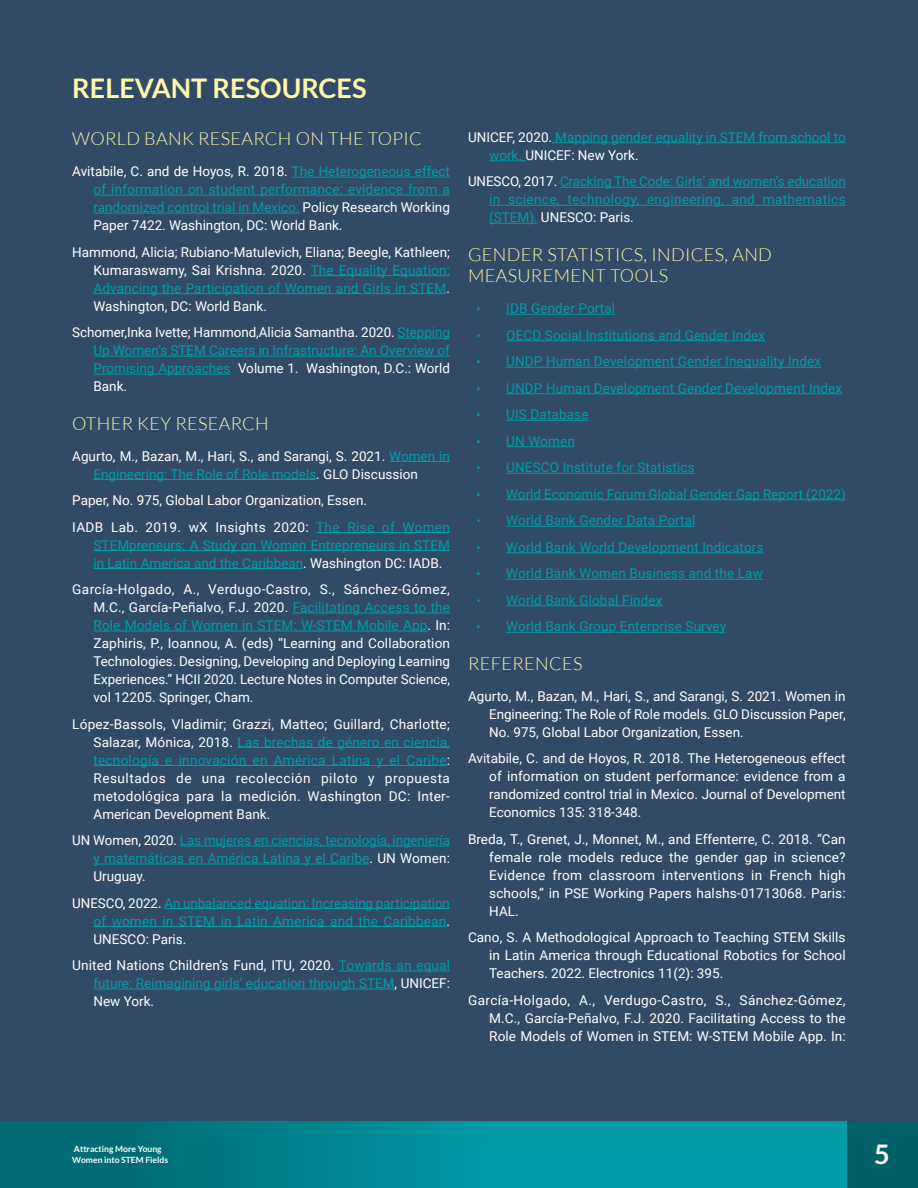
<style>
.page{position:relative;width:918px;height:1188px;background:#fff}
.page>*{position:absolute;margin:0;border:0;box-sizing:border-box;transform-origin:0 0}
.t1{font:700 27px "Lato";color:#fff7a9}
.t2{font:700 27px "Lato";color:#fff}
.t3{font:300 18px/21.6px "Lato";letter-spacing:.02em;color:#fff7a9}
.t4{font:13.5px/18px "Roboto";color:#fff;text-align:justify}
.t5{font:13.5px/18px "Roboto";letter-spacing:.005em;color:#009ca7;text-align:justify}
.t6{font:700 8.55px/10.4px "Lato";color:#fff}
.s1{color:#fff}
.s2{color:#009ca7}
.s3{font-size:12px}
</style>
<div class="page">
<div style="left:846px;top:1120px;width:72px;height:68px;background:#006068"></div>
<div style="left:0;top:1120px;width:846px;height:68px;background:#009ca7"></div>
<div style="left:0;top:1120px;width:538px;height:68px;background:linear-gradient(to right,#00646c,#009da8)"></div>
<div style="left:0;top:0;width:918px;height:1120px;background:#314b67"></div>
<hr style="left:292px;top:177px;width:158px;height:1px;background:#009ca7">
<hr style="left:94px;top:195px;width:356px;height:1px;background:#009ca7">
<hr style="left:94px;top:213px;width:206px;height:1px;background:#009ca7">
<hr style="left:311px;top:275px;width:139px;height:1px;background:#009ca7">
<hr style="left:94px;top:293px;width:352px;height:1px;background:#009ca7">
<hr style="left:398px;top:338px;width:52px;height:1px;background:#009ca7">
<hr style="left:94px;top:356px;width:356px;height:1px;background:#009ca7">
<hr style="left:94px;top:374px;width:136px;height:1px;background:#009ca7">
<hr style="left:389px;top:461px;width:61px;height:1px;background:#009ca7">
<hr style="left:94px;top:479px;width:222px;height:1px;background:#009ca7">
<hr style="left:316px;top:532px;width:134px;height:1px;background:#009ca7">
<hr style="left:94px;top:550px;width:356px;height:1px;background:#009ca7">
<hr style="left:94px;top:568px;width:209px;height:1px;background:#009ca7">
<hr style="left:293px;top:613px;width:157px;height:1px;background:#009ca7">
<hr style="left:94px;top:631px;width:333px;height:1px;background:#009ca7">
<hr style="left:238px;top:747px;width:212px;height:1px;background:#009ca7">
<hr style="left:94px;top:765px;width:353px;height:1px;background:#009ca7">
<hr style="left:180px;top:846px;width:270px;height:1px;background:#009ca7">
<hr style="left:94px;top:864px;width:275px;height:1px;background:#009ca7">
<hr style="left:164px;top:908px;width:286px;height:1px;background:#009ca7">
<hr style="left:94px;top:926px;width:352px;height:1px;background:#009ca7">
<hr style="left:339px;top:971px;width:111px;height:1px;background:#009ca7">
<hr style="left:94px;top:989px;width:301px;height:1px;background:#009ca7">
<hr style="left:552px;top:142px;width:294px;height:1px;background:#009ca7">
<hr style="left:489px;top:160px;width:36px;height:1px;background:#009ca7">
<hr style="left:560px;top:187px;width:286px;height:1px;background:#009ca7">
<hr style="left:489px;top:205px;width:357px;height:1px;background:#009ca7">
<hr style="left:489px;top:223px;width:49px;height:1px;background:#009ca7">
<hr style="left:506px;top:314px;width:109px;height:1px;background:#009ca7">
<hr style="left:506px;top:340px;width:259px;height:1px;background:#009ca7">
<hr style="left:506px;top:367px;width:315px;height:1px;background:#009ca7">
<hr style="left:506px;top:393px;width:336px;height:1px;background:#009ca7">
<hr style="left:506px;top:420px;width:83px;height:1px;background:#009ca7">
<hr style="left:506px;top:446px;width:69px;height:1px;background:#009ca7">
<hr style="left:506px;top:473px;width:189px;height:1px;background:#009ca7">
<hr style="left:506px;top:499px;width:340px;height:1px;background:#009ca7">
<hr style="left:506px;top:526px;width:190px;height:1px;background:#009ca7">
<hr style="left:506px;top:552px;width:258px;height:1px;background:#009ca7">
<hr style="left:506px;top:579px;width:257px;height:1px;background:#009ca7">
<hr style="left:506px;top:605px;width:156px;height:1px;background:#009ca7">
<hr style="left:506px;top:632px;width:220px;height:1px;background:#009ca7">
<h1 class="t1" style="left:72px;top:73px;width:296px">RELEVANT RESOURCES</h1>
<h2 class="t3" style="left:72px;top:128px;width:351px">WORLD BANK RESEARCH ON THE TOPIC</h2>
<p class="t5" style="left:94px;top:162px;width:358px;text-indent:-21px"><span class="s1">Avitabile, C. and de Hoyos, R. 2018.</span> The Heterogeneous effect of information on student performance: evidence from a randomized control trial in Mexico. <span class="s1">Policy Research Working Paper 7422. Washington, DC: World Bank.</span></p>
<p class="t4" style="left:94px;top:242px;width:358px;text-indent:-21px">Hammond, Alicia; Rubiano-Matulevich, Eliana; Beegle, Kathleen; Kumaraswamy, Sai Krishna. 2020. <span class="s2">The Equality Equation:<br>Advancing the Participation of Women and Girls in STEM</span>.<br>Washington, DC: World Bank.</p>
<p class="t4" style="left:94px;top:323px;width:358px;text-indent:-21px">Schomer,Inka Ivette; Hammond,Alicia Samantha. 2020. <span class="s2">Stepping Up Women’s STEM Careers in Infrastructure: An Overview of Promising Approaches</span> Volume 1. Washington, D.C.: World Bank.</p>
<h2 class="t3" style="left:72px;top:413px;width:198px">OTHER KEY RESEARCH</h2>
<p class="t4" style="left:94px;top:446px;width:358px;text-indent:-21px">Agurto, M., Bazan, M., Hari, S., and Sarangi, S. 2021. <span class="s2">Women in<br>Engineering: The Role of Role models</span>. GLO Discussion</p>
<p class="t4" style="left:72px;top:486px;width:379px;line-height:26.5px">Paper, No. 975, Global Labor Organization, Essen.<br>IADB Lab. 2019. wX Insights 2020: <span class="s2">The Rise of Women</span></p>
<p class="t5" style="left:94px;top:535px;width:358px">STEMpreneurs: A Study on Women Entrepreneurs in STEM in Latin America and the Caribbean<span class="s1">. Washington DC: IADB.</span></p>
<p class="t4" style="left:94px;top:580px;width:358px;text-indent:-21px">García-Holgado, A., Verdugo-Castro, S., Sánchez-Gómez, M.C., García-Peñalvo, F.J. 2020. <span class="s2">Facilitating Access to the Role Models of Women in STEM: W-STEM Mobile App</span>. In:<br>Zaphiris, P., Ioannou, A. (eds) “Learning and Collaboration Technologies. Designing, Developing and Deploying Learning Experiences.” HCII 2020. Lecture Notes in Computer Science, vol 12205. Springer, Cham.</p>
<p class="t4" style="left:94px;top:714px;width:358px;text-indent:-21px">López-Bassols, Vladimir; Grazzi, Matteo; Guillard, Charlotte; Salazar, Mónica, 2018. <span class="s2">Las brechas de género en ciencia, tecnología e innovación en América Latina y el Caribe</span>:<br>Resultados de una recolección piloto y propuesta metodológica para la medición. Washington DC: Inter-American Development Bank.</p>
<p class="t5" style="left:94px;top:831px;width:358px;text-indent:-21px"><span class="s1">UN Women, 2020.</span> Las mujeres en ciencias, tecnología, ingeniería y matemáticas en América Latina y el Caribe<span class="s1">. UN Women:<br>Uruguay.</span></p>
<p class="t5" style="left:94px;top:893px;width:358px;text-indent:-21px"><span class="s1">UNESCO, 2022.</span> An unbalanced equation: Increasing participation of women in STEM in Latin America and the Caribbean<span class="s1">.<br>UNESCO: Paris.</span></p>
<p class="t5" style="left:94px;top:956px;width:358px;text-indent:-21px"><span class="s1">United Nations Children’s Fund, ITU, 2020.</span> Towards an equal future: Reimagining girls’ education through STEM<span class="s1">, UNICEF:<br>New York.</span></p>
<p class="t5" style="left:489px;top:127px;width:358px;text-indent:-21px"><span class="s1">UNICEF, 2020.</span> Mapping gender equality in STEM from school to work. <span class="s1">UNICEF: New York.</span></p>
<p class="t5" style="left:489px;top:172px;width:358px;text-indent:-21px"><span class="s1">UNESCO, 2017.</span> Cracking The Code: Girls’ and women’s education in science, technology, engineering, and mathematics (STEM). <span class="s1">UNESCO: Paris.</span></p>
<h2 class="t3" style="left:468px;top:244px;width:306px">GENDER STATISTICS, INDICES, AND<br>MEASUREMENT TOOLS</h2>
<p class="t5" style="left:477px;top:299px;width:140px"><span class="s3">•</span> IDB Gender Portal</p>
<p class="t5" style="left:477px;top:325px;width:290px"><span class="s3">•</span> OECD Social Institutions and Gender Index</p>
<p class="t5" style="left:477px;top:352px;width:346px"><span class="s3">•</span> UNDP Human Development Gender Inequality Index</p>
<p class="t5" style="left:477px;top:378px;width:367px"><span class="s3">•</span> UNDP Human Development Gender Development Index</p>
<p class="t5" style="left:477px;top:405px;width:114px"><span class="s3">•</span> UIS Database</p>
<p class="t5" style="left:477px;top:431px;width:100px"><span class="s3">•</span> UN Women</p>
<p class="t5" style="left:477px;top:458px;width:220px"><span class="s3">•</span> UNESCO Institute for Statistics</p>
<p class="t5" style="left:477px;top:484px;width:371px"><span class="s3">•</span> World Economic Forum Global Gender Gap Report (2022)</p>
<p class="t5" style="left:477px;top:511px;width:221px"><span class="s3">•</span> World Bank Gender Data Portal</p>
<p class="t5" style="left:477px;top:537px;width:289px"><span class="s3">•</span> World Bank World Development Indicators</p>
<p class="t5" style="left:477px;top:564px;width:288px"><span class="s3">•</span> World Bank Women Business and the Law</p>
<p class="t5" style="left:477px;top:590px;width:187px"><span class="s3">•</span> World Bank Global Findex</p>
<p class="t5" style="left:477px;top:617px;width:251px"><span class="s3">•</span> World Bank Group Enterprise Survey</p>
<h2 class="t3" style="left:468px;top:653px;width:116px">REFERENCES</h2>
<p class="t4" style="left:489px;top:686px;width:358px;text-indent:-21px">Agurto, M., Bazan, M., Hari, S., and Sarangi, S. 2021. Women in Engineering: The Role of Role models. GLO Discussion Paper, No. 975, Global Labor Organization, Essen.</p>
<p class="t4" style="left:489px;top:749px;width:358px;text-indent:-21px">Avitabile, C. and de Hoyos, R. 2018. The Heterogeneous effect of information on student performance: evidence from a randomized control trial in Mexico. Journal of Development Economics 135: 318-348.</p>
<p class="t4" style="left:489px;top:829px;width:358px;text-indent:-21px">Breda, T., Grenet, J., Monnet, M., and Effenterre, C. 2018. “Can female role models reduce the gender gap in science?<br>Evidence from classroom interventions in French high schools,” in PSE Working Papers halshs-01713068. Paris:<br>HAL.</p>
<p class="t4" style="left:489px;top:928px;width:358px;text-indent:-21px">Cano, S. A Methodological Approach to Teaching STEM Skills in Latin America through Educational Robotics for School Teachers. 2022. Electronics 11(2): 395.</p>
<p class="t4" style="left:489px;top:990px;width:358px;text-indent:-21px">García-Holgado, A., Verdugo-Castro, S., Sánchez-Gómez, M.C., García-Peñalvo, F.J. 2020. Facilitating Access to the Role Models of Women in STEM: W-STEM Mobile App. In:</p>
<p class="t6" style="left:72px;top:1144px;width:97px">Attracting More Young<br>Women into STEM Fields</p>
<h1 class="t2" style="left:874px;top:1139px;width:17px">5</h1>
</div>
